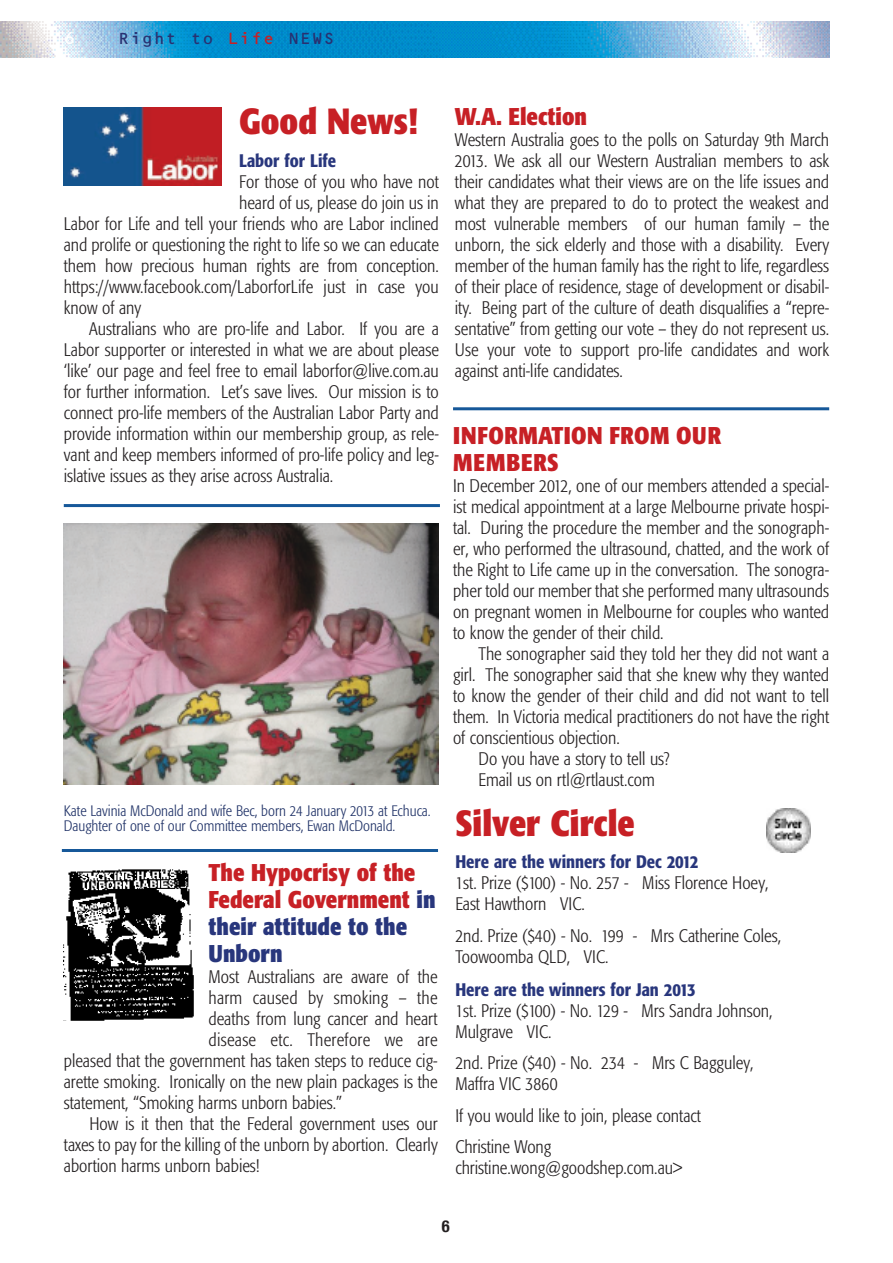
<style>
.page{position:relative;width:893px;height:1263px;background:#fff}
.page>*{position:absolute;margin:0;border:0;box-sizing:border-box;transform-origin:0 0}
.t1{font:700 condensed 36px "Formata";color:#c72025}
.t2{font:700 condensed 24px/27px "Formata";color:#c72025}
.t3{font:700 condensed 24px/27px "Formata";letter-spacing:.02em;color:#c72025}
.t4{font:300 condensed 18px/21px "Formata";color:#231f20}
.t5{font:500 condensed 18px "Formata";color:#28367c}
.t6{font:16.5px "OCRB";color:#283171}
.t7{font:700 condensed 16.5px "Helvetica Neue";color:#231f20}
.t8{font:16.5px "OCRB";color:#fff}
.t9{font:300 condensed 15px/15px "Formata";color:#213368}
.s1{color:#c72025}
.s2{color:#28367c}
</style>
<div class="page">
<img style="left:0;top:21px;width:829px;height:36px">
<img style="left:64px;top:108px;width:157px;height:78px">
<img style="left:64px;top:869px;width:130px;height:152px">
<img style="left:766px;top:809px;width:44px;height:43px">
<hr style="left:62px;top:849px;width:376px;height:3px;background:#165899">
<hr style="left:453px;top:407px;width:376px;height:3px;background:#165899">
<hr style="left:64px;top:504px;width:376px;height:3px;background:#165899">
<img style="left:64px;top:524px;width:374px;height:261px">
<p class="t8" style="left:64px;top:32px;width:13px">6</p>
<p class="t6" style="left:118px;top:32px;width:219px">Right to <span class="s1">Life</span> NEWS</p>
<h1 class="t1" style="left:239px;top:107px;width:180px">Good News!</h1>
<p class="t5" style="left:239px;top:153px;width:98px">Labor for Life</p>
<p class="t4" style="left:239px;top:172px;width:201px">For those of you who have not</p>
<p class="t4" style="left:239px;top:193px;width:201px">heard of us, please do join us in</p>
<p class="t4" style="left:64px;top:214px;width:377px">Labor for Life and tell your friends who are Labor inclined</p>
<p class="t4" style="left:64px;top:235px;width:377px">and prolife or questioning the right to life so we can educate</p>
<p class="t4" style="left:64px;top:256px;width:377px">them how precious human rights are from conception.</p>
<p class="t4" style="left:64px;top:277px;width:377px">https://www.facebook.com/LaborforLife just in case you</p>
<p class="t4" style="left:64px;top:298px;width:79px">know of any</p>
<p class="t4" style="left:89px;top:319px;width:351px">Australians who are pro-life and Labor. If you are a</p>
<p class="t4" style="left:64px;top:340px;width:377px">Labor supporter or interested in what we are about please</p>
<p class="t4" style="left:64px;top:361px;width:377px">‘like’ our page and feel free to email laborfor@live.com.au</p>
<p class="t4" style="left:64px;top:382px;width:377px">for further information. Let’s save lives. Our mission is to</p>
<p class="t4" style="left:64px;top:403px;width:377px">connect pro-life members of the Australian Labor Party and</p>
<p class="t4" style="left:64px;top:424px;width:377px">provide information within our membership group, as rele-</p>
<p class="t4" style="left:64px;top:445px;width:377px">vant and keep members informed of pro-life policy and leg-</p>
<p class="t4" style="left:64px;top:466px;width:271px">islative issues as they arise across Australia.</p>
<p class="t9" style="left:64px;top:804px;width:368px">Kate Lavinia McDonald and wife Bec, born 24 January 2013 at Echuca.<br>Daughter of one of our Committee members, Ewan McDonald.</p>
<h2 class="t2" style="left:209px;top:861px;width:229px">The Hypocrisy of the<br>Federal Government <span class="s2">in their attitude to the<br>Unborn</span></h2>
<p class="t4" style="left:209px;top:967px;width:231px">Most Australians are aware of the</p>
<p class="t4" style="left:209px;top:988px;width:231px">harm caused by smoking – the</p>
<p class="t4" style="left:209px;top:1009px;width:231px">deaths from lung cancer and heart</p>
<p class="t4" style="left:209px;top:1030px;width:231px">disease etc. Therefore we are</p>
<p class="t4" style="left:64px;top:1051px;width:375px">pleased that the government has taken steps to reduce cig-</p>
<p class="t4" style="left:64px;top:1072px;width:375px">arette smoking. Ironically on the new plain packages is the</p>
<p class="t4" style="left:64px;top:1093px;width:280px">statement, “Smoking harms unborn babies.”</p>
<p class="t4" style="left:89px;top:1114px;width:350px">How is it then that the Federal government uses our</p>
<p class="t4" style="left:64px;top:1135px;width:375px">taxes to pay for the killing of the unborn by abortion. Clearly</p>
<p class="t4" style="left:64px;top:1156px;width:197px">abortion harms unborn babies!</p>
<h2 class="t2" style="left:455px;top:105px;width:134px">W.A. Election</h2>
<p class="t4" style="left:455px;top:130px;width:376px;text-align:justify">Western Australia goes to the polls on Saturday 9th March 2013. We ask all our Western Australian members to ask their candidates what their views are on the life issues and what they are prepared to do to protect the weakest and most vulnerable members of our human family – the unborn, the sick elderly and those with a disability. Every member of the human family has the right to life, regardless of their place of residence, stage of development or disabil&shy;ity. Being part of the culture of death disqualifies a “repre&shy;sentative” from getting our vote – they do not represent us.<br>Use your vote to support pro-life candidates and work against anti-life candidates.</p>
<h2 class="t3" style="left:453px;top:424px;width:270px">INFORMATION FROM OUR<br>MEMBERS</h2>
<p class="t4" style="left:453px;top:476px;width:378px;text-align:justify">In December 2012, one of our members attended a special&shy;ist medical appointment at a large Melbourne private hospi&shy;tal. During the procedure the member and the sonograph&shy;er, who performed the ultrasound, chatted, and the work of the Right to Life came up in the conversation. The sonogra&shy;pher told our member that she performed many ultrasounds on pregnant women in Melbourne for couples who wanted to know the gender of their child.</p>
<p class="t4" style="left:479px;top:644px;width:352px">The sonographer said they told her they did not want a</p>
<p class="t4" style="left:453px;top:665px;width:378px">girl. The sonographer said that she knew why they wanted</p>
<p class="t4" style="left:453px;top:686px;width:378px">to know the gender of their child and did not want to tell</p>
<p class="t4" style="left:453px;top:707px;width:378px">them. In Victoria medical practitioners do not have the right</p>
<p class="t4" style="left:453px;top:728px;width:168px">of conscientious objection.</p>
<p class="t4" style="left:479px;top:749px;width:193px">Do you have a story to tell us?</p>
<p class="t4" style="left:479px;top:770px;width:178px">Email us on rtl@rtlaust.com</p>
<h1 class="t1" style="left:455px;top:808px;width:181px">Silver Circle</h1>
<p class="t5" style="left:455px;top:855px;width:245px">Here are the winners for Dec 2012</p>
<p class="t4" style="left:455px;top:874px;width:315px">1st. Prize ($100) - No. 257 - Miss Florence Hoey,<br>East Hawthorn VIC.</p>
<p class="t4" style="left:455px;top:926px;width:327px">2nd. Prize ($40) - No. 199 - Mrs Catherine Coles,<br>Toowoomba QLD, VIC.</p>
<p class="t5" style="left:455px;top:982px;width:242px">Here are the winners for Jan 2013</p>
<p class="t4" style="left:455px;top:1001px;width:319px">1st. Prize ($100) - No. 129 - Mrs Sandra Johnson,<br>Mulgrave VIC.</p>
<p class="t4" style="left:455px;top:1054px;width:300px">2nd. Prize ($40) - No. 234 - Mrs C Bagguley,<br>Maffra VIC 3860</p>
<p class="t4" style="left:455px;top:1101px;width:247px;line-height:31.5px">If you would like to join, please contact<br>Christine Wong</p>
<p class="t4" style="left:455px;top:1159px;width:228px">christine.wong@goodshep.com.au&gt;</p>
<p class="t7" style="left:442px;top:1216px;width:9px">6</p>
</div>
